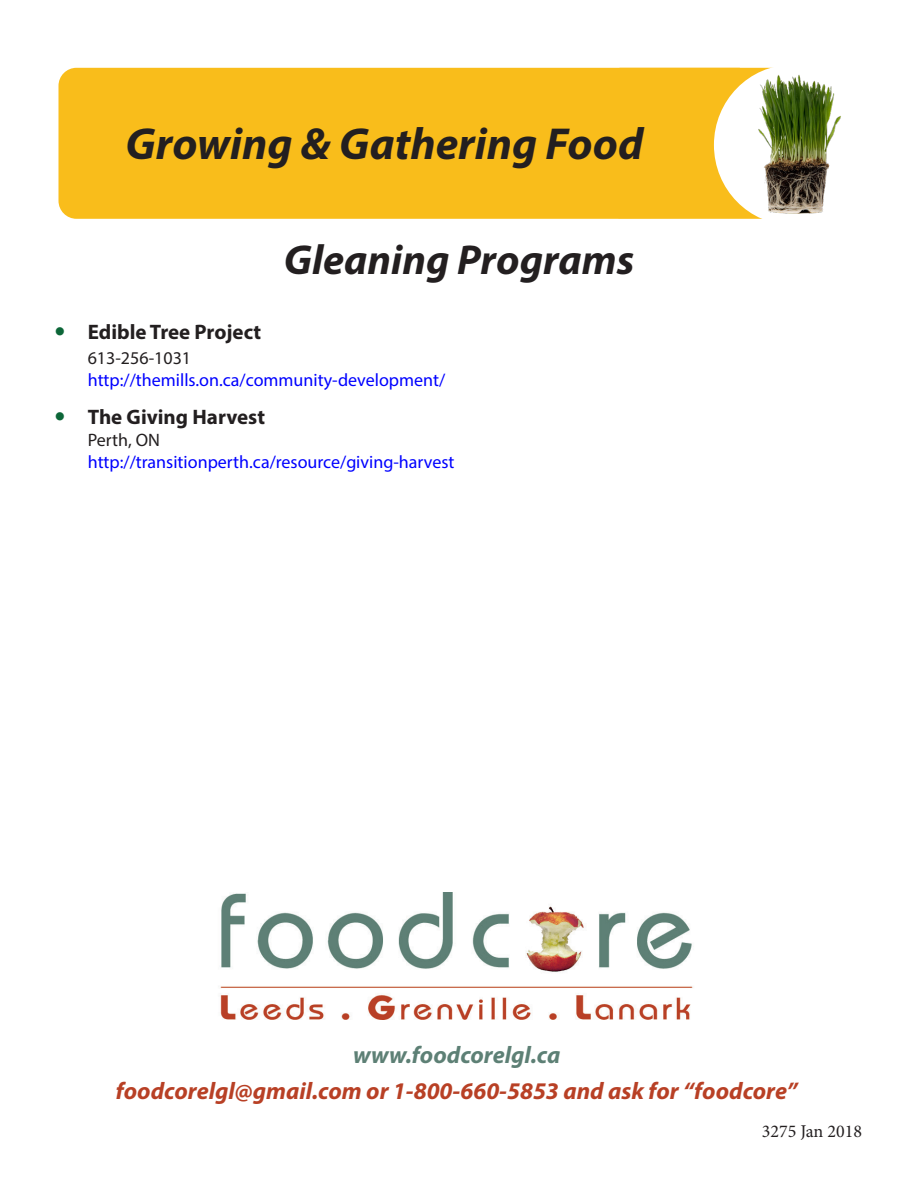
<style>
.page{position:relative;width:918px;height:1188px;background:#fff}
.page>*{position:absolute;margin:0;border:0;box-sizing:border-box;transform-origin:0 0}
.t1{font:italic 700 45px "Myriad Pro";color:#231f20}
.t2{font:italic 700 42px "Myriad Pro";color:#231f20}
.t3{font:italic 700 24px "Myriad Pro";color:#b84025}
.t4{font:italic 700 24px "Myriad Pro";color:#5d8075}
.t5{font:700 21px "Myriad Pro";color:#231f20}
.t6{font:18px/21.6px "Myriad Pro";color:#00f}
.t7{font:18px "Minion Pro";color:#231f20}
.s1{color:#231f20}
</style>
<div class="page">
<div style="left:59px;top:68px;width:765px;height:151px;background:#f9bd1b;border-radius:18px"></div>
<div style="left:714px;top:65px;width:157px;height:160px;background:#fff;border-radius:50%"></div>
<img style="left:751px;top:73px;width:90px;height:143px">
<img style="left:220px;top:893px;width:473px;height:127px">
<p class="t1" style="left:126px;top:115px;width:519px">Growing &amp; Gathering Food</p>
<p class="t2" style="left:284px;top:233px;width:352px">Gleaning Programs</p>
<p class="t5" style="left:88px;top:318px;width:175px">Edible Tree Project</p>
<p class="t6" style="left:88px;top:347px;width:359px"><span class="s1">613-256-1031 </span>http://themills.on.ca/community-development/</p>
<p class="t5" style="left:88px;top:404px;width:179px">The Giving Harvest</p>
<p class="t6" style="left:88px;top:429px;width:368px"><span class="s1">Perth, ON </span>http://transitionperth.ca/resource/giving-harvest</p>
<p class="t4" style="left:353px;top:1039px;width:209px">www.foodcorelgl.ca</p>
<p class="t3" style="left:116px;top:1075px;width:683px">foodcorelgl@gmail.com or 1-800-660-5853 and ask for “foodcore”</p>
<p class="t7" style="left:762px;top:1119px;width:102px">3275 Jan 2018</p>
</div>
